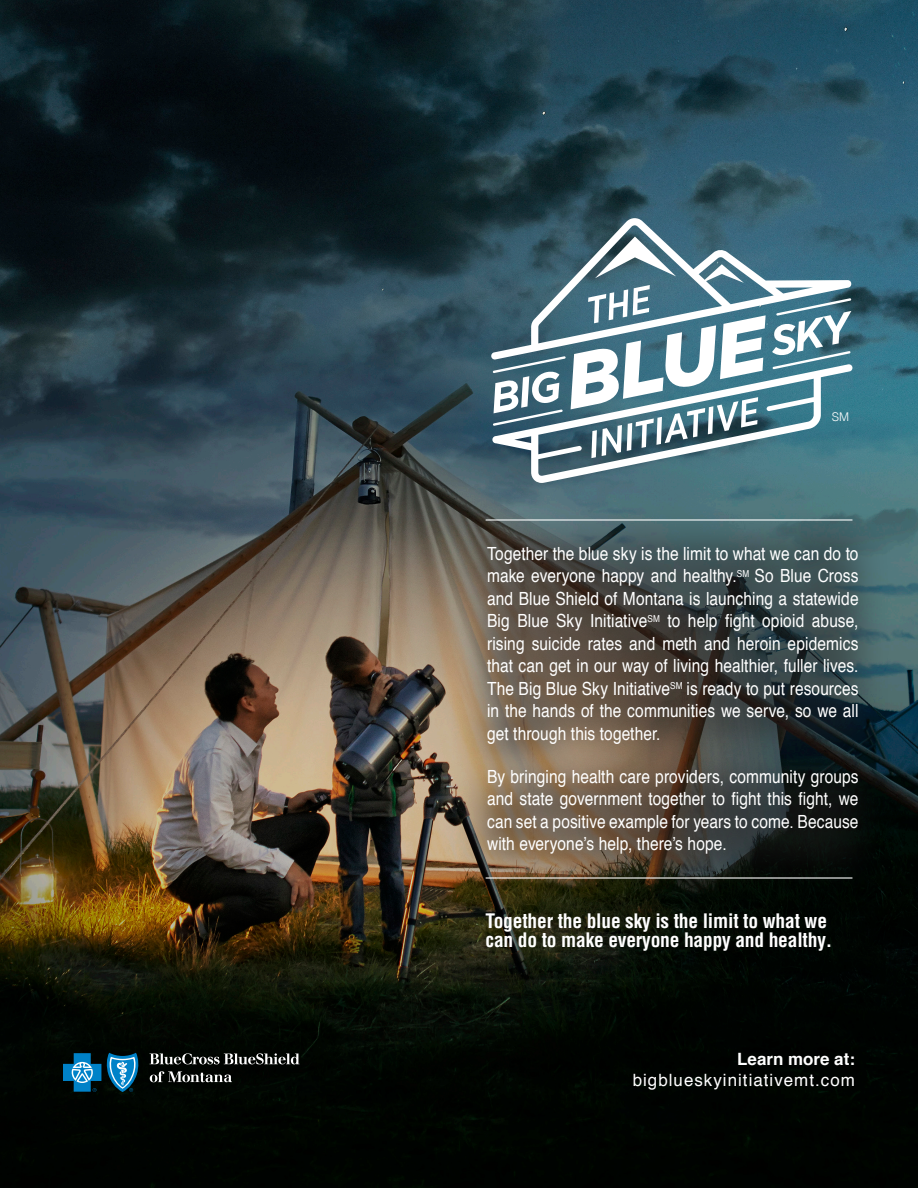
<style>
.page{position:relative;width:918px;height:1188px;background:#fff}
.page>*{position:absolute;margin:0;border:0;box-sizing:border-box;transform-origin:0 0}
.t1{font:700 condensed 19.5px/19.6px "Helvetica";letter-spacing:-.01em;color:#fff}
.t2{font:18.15px/22.5px "Helvetica";letter-spacing:.005em;color:#fff;text-align:justify;scale:.85 1}
.t3{font:16.95px/20.4px "Helvetica";letter-spacing:.06em;color:#fff;text-align:right}
.t4{font:300 12px "Helvetica";color:#fff}
.s1{font-weight:700}
</style>
<div class="page">
<img style="left:0;top:0;width:918px;height:1188px">
<div style="left:450px;top:508px;width:441px;height:385px;background:#231f20;opacity:.66"></div>
<hr style="left:486px;top:519px;width:366px;height:2px;background:#fff">
<hr style="left:486px;top:877px;width:366px;height:2px;background:#fff">
<svg style="left:63px;top:1053px;width:76px;height:39px;background:#23688a"></svg>
<svg style="left:150px;top:1053px;width:150px;height:11px"></svg>
<svg style="left:150px;top:1071px;width:82px;height:11px"></svg>
<svg style="left:491px;top:218px;width:360px;height:142px;background:#537786"></svg>
<svg style="left:492px;top:285px;width:360px;height:198px"></svg>
<p class="t4" style="left:832px;top:407px;width:19px">SM</p>
<p class="t2" style="left:487px;top:543px;width:439px">Together the blue sky is the limit to what we can do to make everyone happy and healthy.<sup>SM</sup> So Blue Cross and Blue Shield of Montana is launching a statewide Big Blue Sky Initiative<sup>SM</sup> to help fight opioid abuse, rising suicide rates and meth and heroin epidemics that can get in our way of living healthier, fuller lives.<br>The Big Blue Sky Initiative<sup>SM</sup> is ready to put resources in the hands of the communities we serve, so we all get through this together.</p>
<p class="t2" style="left:487px;top:766px;width:439px">By bringing health care providers, community groups and state government together to fight this fight, we can set a positive example for years to come. Because with everyone’s help, there’s hope.</p>
<p class="t1" style="left:486px;top:911px;width:348px">Together the blue sky is the limit to what we can do to make everyone happy and healthy.</p>
<p class="t3" style="left:633px;top:1050px;width:224px"><span class="s1">Learn more at: </span>bigblueskyinitiativemt.com</p>
</div>
